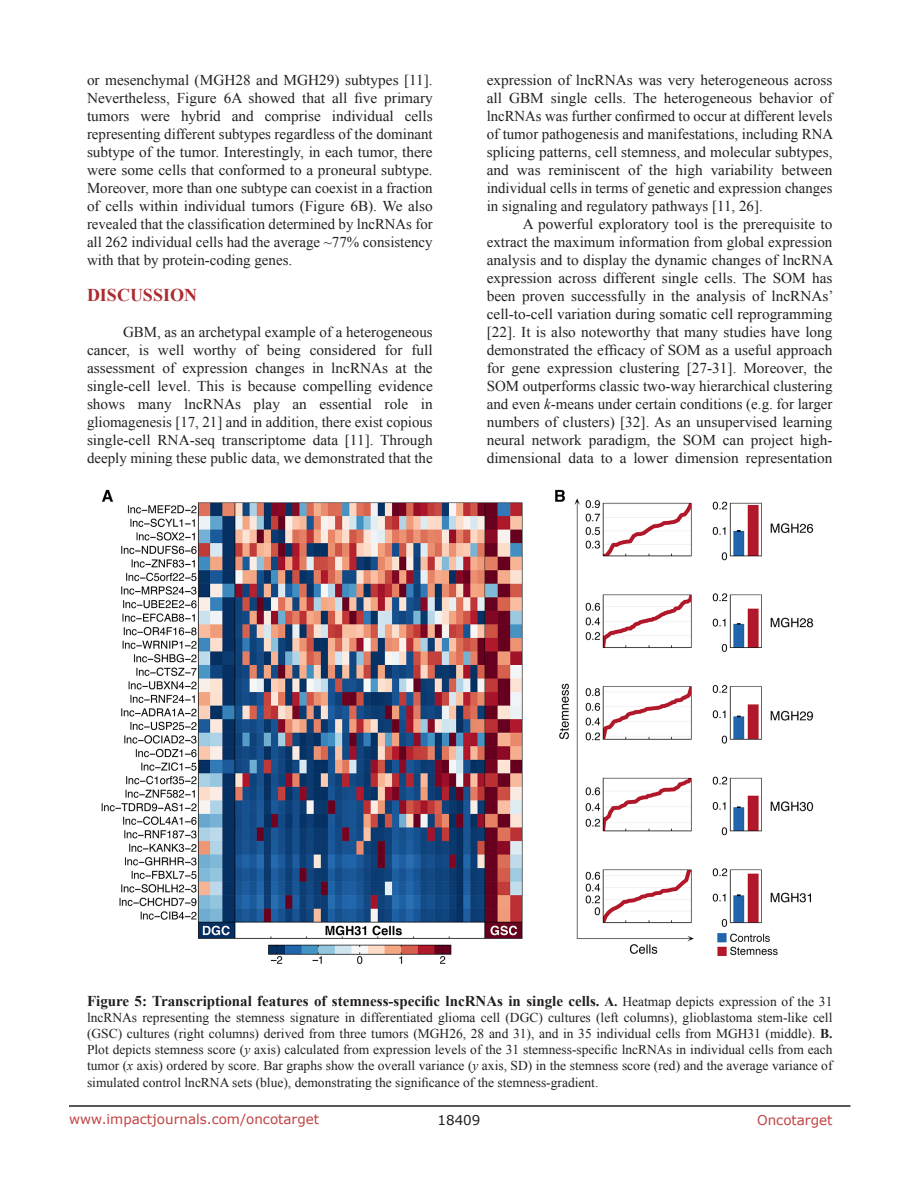
<style>
.page{position:relative;width:918px;height:1188px;background:#fff}
.page>*{position:absolute;margin:0;border:0;box-sizing:border-box;transform-origin:0 0}
.Heading{font:700 18px "Times New Roman";color:#ac2b31}
.BodyText{font:15px/18px "Times New Roman";color:#231f20;text-align:justify}
.figuretext{font:700 15px "Times New Roman";color:#231f20}
.figuretext-2{font:13.5px/16.2px "Times New Roman";color:#231f20;text-align:justify}
.t1{font:13.5px "Verdana";color:#c24141}
.t2{font:13.5px "Verdana";color:#231f20}
.s1{font-style:italic}
.s2{font-size:13.5px}
.s3{font-weight:400;font-size:13.5px}
.s4{font-weight:700}
</style>
<div class="page">
<hr style="left:69px;top:1105px;width:781px;height:2px;background:#231f20">
<img style="left:101px;top:489px;width:713px;height:475px">
<p class="BodyText" style="left:87px;top:71px;width:347px">or mesenchymal (MGH28 and MGH29) subtypes [11].<br>Nevertheless, Figure 6A showed that all five primary tumors were hybrid and comprise individual cells representing different subtypes regardless of the dominant subtype of the tumor. Interestingly, in each tumor, there were some cells that conformed to a proneural subtype.<br>Moreover, more than one subtype can coexist in a fraction of cells within individual tumors (Figure 6B). We also revealed that the classification determined by lncRNAs for all 262 individual cells had the average ~77% consistency with that by protein-coding genes.</p>
<p class="Heading" style="left:87px;top:283px;width:112px">DISCUSSION</p>
<p class="BodyText" style="left:87px;top:323px;width:347px;text-indent:36px">GBM, as an archetypal example of a heterogeneous cancer, is well worthy of being considered for full assessment of expression changes in lncRNAs at the single-cell level. This is because compelling evidence shows many lncRNAs play an essential role in gliomagenesis [17, 21] and in addition, there exist copious single-cell RNA-seq transcriptome data [11]. Through deeply mining these public data, we demonstrated that the</p>
<p class="BodyText" style="left:487px;top:71px;width:348px">expression of lncRNAs was very heterogeneous across all GBM single cells. The heterogeneous behavior of lncRNAs was further confirmed to occur at different levels of tumor pathogenesis and manifestations, including RNA splicing patterns, cell stemness, and molecular subtypes, and was reminiscent of the high variability between individual cells in terms of genetic and expression changes in signaling and regulatory pathways [11, 26].</p>
<p class="BodyText" style="left:487px;top:215px;width:348px;text-indent:36px">A powerful exploratory tool is the prerequisite to extract the maximum information from global expression analysis and to display the dynamic changes of lncRNA expression across different single cells. The SOM has been proven successfully in the analysis of lncRNAs’ cell-to-cell variation during somatic cell reprogramming [22]. It is also noteworthy that many studies have long demonstrated the efficacy of SOM as a useful approach for gene expression clustering [27-31]. Moreover, the SOM outperforms classic two-way hierarchical clustering and even <span class="s1">k</span>-means under certain conditions (e.g. for larger numbers of clusters) [32]. As an unsupervised learning neural network paradigm, the SOM can project high&shy;dimensional data to a lower dimension representation</p>
<p class="figuretext" style="left:87px;top:990px;width:747px">Figure 5: Transcriptional features of stemness-specific lncRNAs in single cells. <span class="s2">A.</span> <span class="s3">Heatmap depicts expression of the 31</span></p>
<p class="figuretext-2" style="left:87px;top:1009px;width:747px">lncRNAs representing the stemness signature in differentiated glioma cell (DGC) cultures (left columns), glioblastoma stem-like cell (GSC) cultures (right columns) derived from three tumors (MGH26, 28 and 31), and in 35 individual cells from MGH31 (middle). <span class="s4">B.<br></span>Plot depicts stemness score (<span class="s1">y</span> axis) calculated from expression levels of the 31 stemness-specific lncRNAs in individual cells from each tumor (<span class="s1">x</span> axis) ordered by score. Bar graphs show the overall variance (<span class="s1">y</span> axis, SD) in the stemness score (red) and the average variance of simulated control lncRNA sets (blue), demonstrating the significance of the stemness-gradient.</p>
<p class="t1" style="left:69px;top:1110px;width:252px">www.impactjournals.com/oncotarget</p>
<p class="t2" style="left:438px;top:1111px;width:44px">18409</p>
<p class="t1" style="left:757px;top:1111px;width:77px">Oncotarget</p>
</div>
